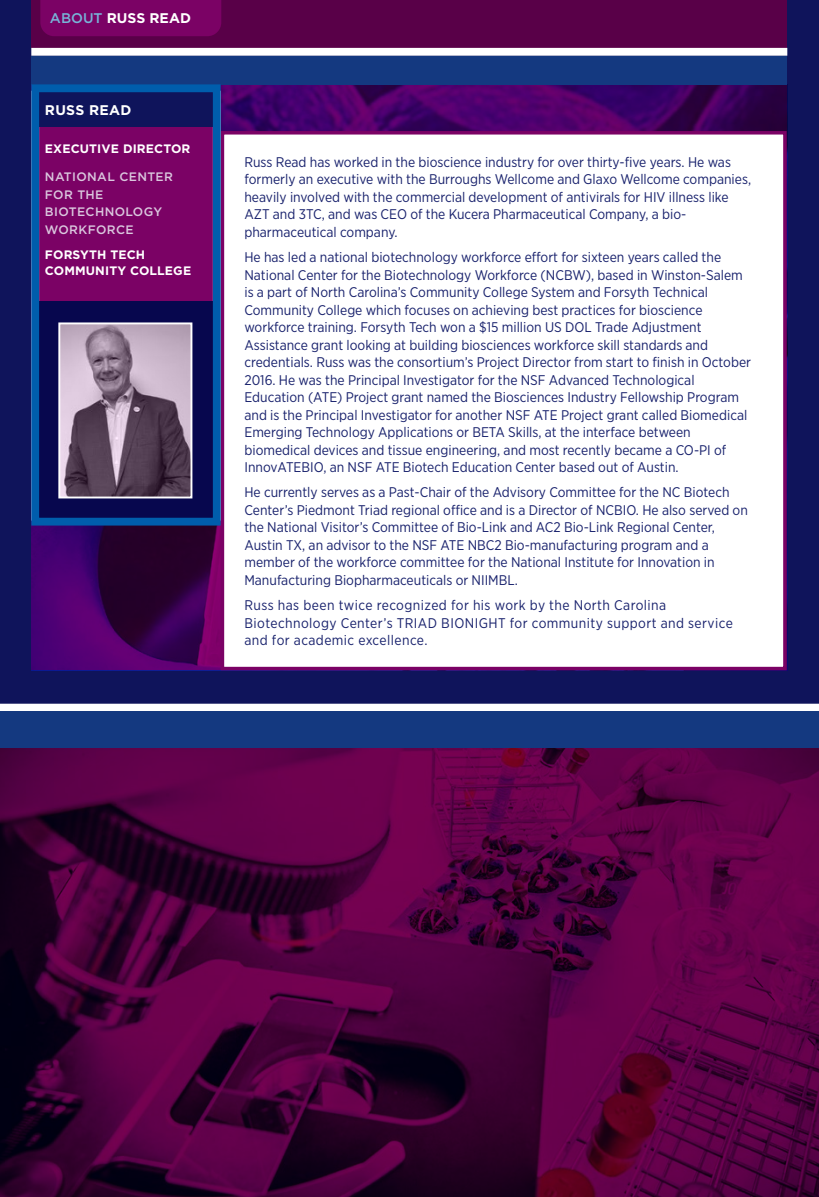
<style>
.page{position:relative;width:819px;height:1197px;background:#fff}
.page>*{position:absolute;margin:0;border:0;box-sizing:border-box;transform-origin:0 0}
.Main_About_Paragraph{font:14px/17.5px "Gotham Narrow";color:#19226d}
.Main_About_Paragraph-2{font:14px/17.5px "Gotham Narrow";letter-spacing:.03em;color:#19226d}
.t1{font:700 14px "Gotham";letter-spacing:.005em;color:#fff}
._2{font:700 12.25px/15.8px "Gotham";letter-spacing:.01em;color:#fff}
.t2{font:500 12.25px/17.5px "Gotham";letter-spacing:.03em;color:#dac7de}
.s1{font-weight:500;color:#78b4d8}
</style>
<div class="page">
<div style="left:0;top:0;width:819px;height:704px;background:#0f145b"></div>
<div style="left:31px;top:0;width:756px;height:48px;background:#590048"></div>
<img style="left:31px;top:84px;width:756px;height:586px">
<div style="left:31px;top:48px;width:756px;height:8px;background:#fff"></div>
<div style="left:40px;top:0;width:181px;height:36px;background:#7b0265"></div>
<div style="left:31px;top:56px;width:756px;height:28px;background:#143980"></div>
<div style="left:221px;top:131px;width:566px;height:539px;background:#fff;border:4px solid #7b0265"></div>
<div style="left:31px;top:91px;width:190px;height:430px;background:#7b0265"></div>
<div style="left:38px;top:301px;width:176px;height:218px;background:#07074e"></div>
<div style="left:38px;top:91px;width:176px;height:36px;background:#0f145b"></div>
<div style="left:31px;top:84px;width:190px;height:442px;border:8px solid #005dac"></div>
<img style="left:61px;top:325px;width:128px;height:170px">
<div style="left:58px;top:322px;width:134px;height:176px;border:2px solid #fff"></div>
<img style="left:0;top:748px;width:819px;height:449px">
<div style="left:0;top:712px;width:819px;height:36px;background:#143980"></div>
<p class="t1" style="left:50px;top:9px;width:143px"><span class="s1">ABOUT</span> RUSS READ</p>
<p class="t1" style="left:45px;top:101px;width:88px">RUSS READ</p>
<p class="_2" style="left:45px;top:141px;width:147px">EXECUTIVE DIRECTOR</p>
<p class="t2" style="left:45px;top:168px;width:130px">NATIONAL CENTER<br>FOR THE<br>BIOTECHNOLOGY<br>WORKFORCE</p>
<p class="_2" style="left:45px;top:247px;width:148px">FORSYTH TECH<br>COMMUNITY COLLEGE</p>
<p class="Main_About_Paragraph" style="left:244px;top:153px;width:508px">Russ Read has worked in the bioscience industry for over thirty-five years. He was formerly an executive with the Burroughs Wellcome and Glaxo Wellcome companies, heavily involved with the commercial development of antivirals for HIV illness like AZT and 3TC, and was CEO of the Kucera Pharmaceutical Company, a bio&shy;pharmaceutical company.</p>
<p class="Main_About_Paragraph" style="left:244px;top:248px;width:508px">He has led a national biotechnology workforce effort for sixteen years called the National Center for the Biotechnology Workforce (NCBW), based in Winston-Salem is a part of North Carolina’s Community College System and Forsyth Technical Community College which focuses on achieving best practices for bioscience workforce training. Forsyth Tech won a $15 million US DOL Trade Adjustment Assistance grant looking at building biosciences workforce skill standards and credentials. Russ was the consortium’s Project Director from start to finish in October 2016. He was the Principal Investigator for the NSF Advanced Technological Education (ATE) Project grant named the Biosciences Industry Fellowship Program and is the Principal Investigator for another NSF ATE Project grant called Biomedical Emerging Technology Applications or BETA Skills, at the interface between biomedical devices and tissue engineering, and most recently became a CO-PI of InnovATEBIO, an NSF ATE Biotech Education Center based out of Austin.</p>
<p class="Main_About_Paragraph" style="left:244px;top:483px;width:505px">He currently serves as a Past-Chair of the Advisory Committee for the NC Biotech Center’s Piedmont Triad regional office and is a Director of NCBIO. He also served on the National Visitor’s Committee of Bio-Link and AC2 Bio-Link Regional Center, Austin TX, an advisor to the NSF ATE NBC2 Bio-manufacturing program and a member of the workforce committee for the National Institute for Innovation in Manufacturing Biopharmaceuticals or NIIMBL.</p>
<p class="Main_About_Paragraph-2" style="left:244px;top:596px;width:490px">Russ has been twice recognized for his work by the North Carolina<br>Biotechnology Center’s TRIAD BIONIGHT for community support and service and for academic excellence.</p>
</div>
